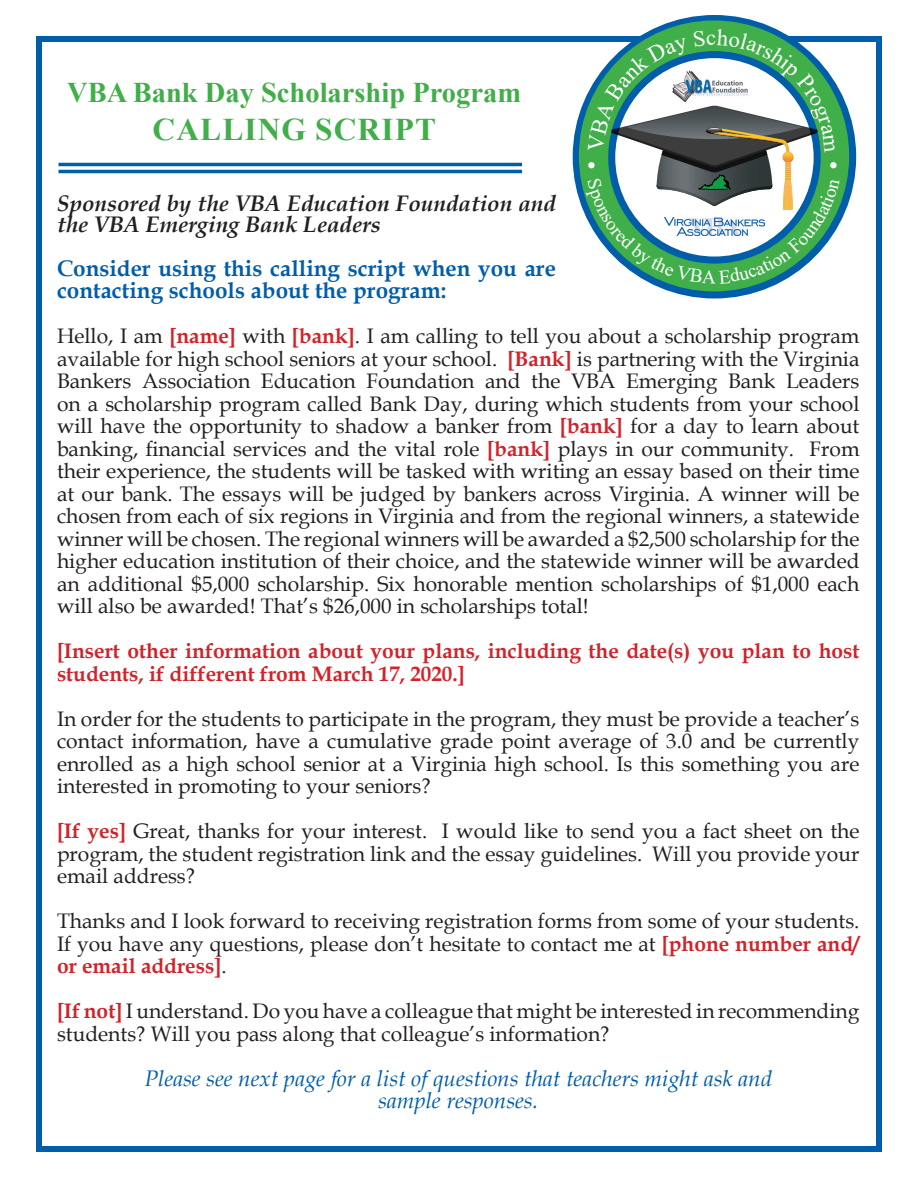
<style>
.page{position:relative;width:918px;height:1188px;background:#fff}
.page>*{position:absolute;margin:0;border:0;box-sizing:border-box;transform-origin:0 0}
.t1{font:700 31.5px "Times New Roman";letter-spacing:.035em;color:#40ae49}
.t2{font:700 28.5px "Times New Roman";color:#40ae49}
.t3{font:italic 22.5px "Book Antiqua";color:#005daa}
.t4{font:700 22.5px/22.5px "Book Antiqua";color:#005daa}
.t5{font:italic 700 22.5px/21px "Book Antiqua";color:#231f20}
.t6{font:21.15px "Book Antiqua";color:#fff}
.t7{font:21px/22.5px "Book Antiqua";color:#231f20;text-align:justify}
.t8{font:700 21px/22.5px "Book Antiqua";color:#d1232a}
.s1{font-weight:700;color:#d1232a}
</style>
<div class="page">
<div style="left:36px;top:36px;width:846px;height:1116px;border:6px solid #005daa"></div>
<hr style="left:58px;top:163px;width:464px;height:3px;background:#005daa">
<hr style="left:58px;top:170px;width:464px;height:3px;background:#005daa">
<svg style="left:574px;top:16px;width:281px;height:282px;background:#1d817d"></svg>
<svg style="left:586px;top:29px;width:254px;height:255px"></svg>
<p class="t2" style="left:67px;top:72px;width:455px">VBA Bank Day Scholarship Program</p>
<p class="t1" style="left:153px;top:107px;width:285px">CALLING SCRIPT</p>
<p class="t6" style="left:585px;top:151px;width:14px">•</p>
<p class="t6" style="left:827px;top:151px;width:14px">•</p>
<p class="t5" style="left:57px;top:193px;width:500px">Sponsored by the VBA Education Foundation and the VBA Emerging Bank Leaders</p>
<p class="t4" style="left:57px;top:257px;width:500px">Consider using this calling script when you are contacting schools about the program:</p>
<p class="t7" style="left:57px;top:324px;width:804px">Hello, I am <span class="s1">[name]</span> with <span class="s1">[bank]</span>. I am calling to tell you about a scholarship program available for high school seniors at your school. <span class="s1">[Bank]</span> is partnering with the Virginia Bankers Association Education Foundation and the VBA Emerging Bank Leaders on a scholarship program called Bank Day, during which students from your school will have the opportunity to shadow a banker from <span class="s1">[bank]</span> for a day to learn about banking, financial services and the vital role <span class="s1">[bank]</span> plays in our community. From their experience, the students will be tasked with writing an essay based on their time at our bank. The essays will be judged by bankers across Virginia. A winner will be chosen from each of six regions in Virginia and from the regional winners, a statewide winner will be chosen. The regional winners will be awarded a $2,500 scholarship for the higher education institution of their choice, and the statewide winner will be awarded an additional $5,000 scholarship. Six honorable mention scholarships of $1,000 each will also be awarded! That’s $26,000 in scholarships total!</p>
<p class="t8" style="left:57px;top:640px;width:804px">[Insert other information about your plans, including the date(s) you plan to host students, if different from March 17, 2020.]</p>
<p class="t7" style="left:57px;top:707px;width:804px">In order for the students to participate in the program, they must be provide a teacher’s contact information, have a cumulative grade point average of 3.0 and be currently enrolled as a high school senior at a Virginia high school. Is this something you are interested in promoting to your seniors?</p>
<p class="t7" style="left:57px;top:819px;width:804px"><span class="s1">[If yes]</span> Great, thanks for your interest. I would like to send you a fact sheet on the program, the student registration link and the essay guidelines. Will you provide your email address?</p>
<p class="t7" style="left:57px;top:909px;width:804px">Thanks and I look forward to receiving registration forms from some of your students.<br>If you have any questions, please don’t hesitate to contact me at <span class="s1">[phone number and/ or email address]</span>.</p>
<p class="t7" style="left:57px;top:999px;width:804px"><span class="s1">[If not]</span> I understand. Do you have a colleague that might be interested in recommending students? Will you pass along that colleague’s information?</p>
<p class="t3" style="left:144px;top:1062px;width:629px">Please see next page for a list of questions that teachers might ask and</p>
<p class="t3" style="left:378px;top:1085px;width:162px">sample responses.</p>
</div>
